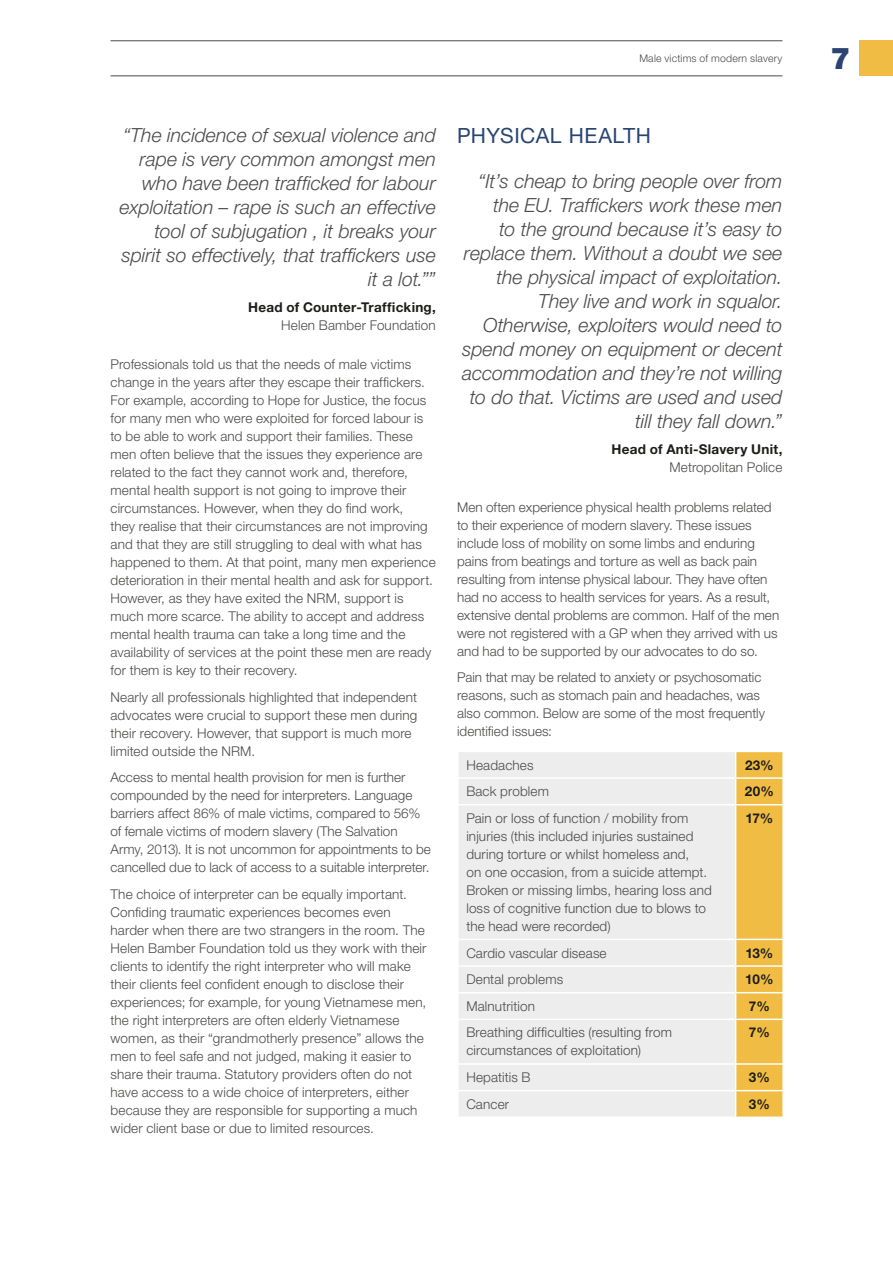
<style>
.page{position:relative;width:893px;height:1263px;background:#fff}
.page>*{position:absolute;margin:0;border:0;box-sizing:border-box;transform-origin:0 0}
.t1{font:900 30px "Helvetica Neue LT Std";color:#2a4571}
.t2{font:21px "Helvetica Neue LT Std";letter-spacing:.025em;color:#2a4571}
.t3{font:italic 300 19.5px/24px "Helvetica Neue LT Std";letter-spacing:-.005em;color:#4b4b4a;text-align:right}
.t4{font:300 13.5px/18px "Helvetica Neue LT Std";letter-spacing:.01em;color:#4b4b4a}
.t5{font:700 13.5px "Helvetica Neue LT Std";letter-spacing:.015em;color:#1d1d1b}
.t6{font:300 10.5px "Helvetica Neue LT Std";letter-spacing:.02em;color:#4b4b4a}
</style>
<div class="page">
<div style="left:459px;top:752px;width:276px;height:364px;background:#ededed"></div>
<hr style="left:457px;top:777px;width:279px;height:2px;background:#fff">
<hr style="left:457px;top:804px;width:279px;height:1px;background:#fff">
<hr style="left:457px;top:939px;width:279px;height:1px;background:#fff">
<hr style="left:457px;top:965px;width:279px;height:2px;background:#fff">
<hr style="left:457px;top:992px;width:279px;height:1px;background:#fff">
<hr style="left:457px;top:1018px;width:279px;height:2px;background:#fff">
<hr style="left:457px;top:1063px;width:279px;height:2px;background:#fff">
<hr style="left:457px;top:1090px;width:279px;height:1px;background:#fff">
<svg style="left:735px;top:752px;width:48px;height:365px;background:#f2c357"></svg>
<hr style="left:782px;top:1091px;width:2px;height:25px;background:#fff">
<hr style="left:736px;top:1116px;width:48px;height:2px;background:#fff">
<div style="left:859px;top:40px;width:34px;height:35px;background:#f1bc43"></div>
<hr style="left:111px;top:41px;width:671px;height:1px;background:#4b4b4a">
<hr style="left:111px;top:76px;width:671px;height:1px;background:#4b4b4a">
<p class="t6" style="left:639px;top:52px;width:145px">Male victims of modern slavery</p>
<h1 class="t1" style="left:830px;top:40px;width:22px">7</h1>
<h3 class="t3" style="left:120px;top:122px;width:318px">“The incidence of sexual violence and rape is very common amongst men who have been trafficked for labour exploitation – rape is such an effective tool of subjugation , it breaks your spirit so effectively, that traffickers use it a lot.””</h3>
<p class="t5" style="left:248px;top:299px;width:189px">Head of Counter-Trafficking,</p>
<p class="t4" style="left:281px;top:316px;width:156px">Helen Bamber Foundation</p>
<p class="t4" style="left:111px;top:355px;width:327px">Professionals told us that the needs of male victims change in the years after they escape their traffickers.<br>For example, according to Hope for Justice, the focus for many men who were exploited for forced labour is to be able to work and support their families. These men often believe that the issues they experience are related to the fact they cannot work and, therefore, mental health support is not going to improve their circumstances. However, when they do find work,<br>they realise that their circumstances are not improving and that they are still struggling to deal with what has happened to them. At that point, many men experience deterioration in their mental health and ask for support.<br>However, as they have exited the NRM, support is much more scarce. The ability to accept and address mental health trauma can take a long time and the availability of services at the point these men are ready for them is key to their recovery.</p>
<p class="t4" style="left:111px;top:688px;width:308px">Nearly all professionals highlighted that independent advocates were crucial to support these men during their recovery. However, that support is much more limited outside the NRM.</p>
<p class="t4" style="left:111px;top:768px;width:322px">Access to mental health provision for men is further compounded by the need for interpreters. Language barriers affect 86% of male victims, compared to 56% of female victims of modern slavery (The Salvation Army, 2013). It is not uncommon for appointments to be cancelled due to lack of access to a suitable interpreter.</p>
<p class="t4" style="left:111px;top:885px;width:317px">The choice of interpreter can be equally important.<br>Confiding traumatic experiences becomes even harder when there are two strangers in the room. The Helen Bamber Foundation told us they work with their clients to identify the right interpreter who will make their clients feel confident enough to disclose their experiences; for example, for young Vietnamese men, the right interpreters are often elderly Vietnamese women, as their “grandmotherly presence” allows the men to feel safe and not judged, making it easier to share their trauma. Statutory providers often do not have access to a wide choice of interpreters, either because they are responsible for supporting a much wider client base or due to limited resources.</p>
<h2 class="t2" style="left:457px;top:123px;width:195px">PHYSICAL HEALTH</h2>
<p class="t3" style="left:462px;top:169px;width:322px">“It’s cheap to bring people over from the EU. Traffickers work these men<br>to the ground because it’s easy to replace them. Without a doubt we see the physical impact of exploitation.<br>They live and work in squalor.<br>Otherwise, exploiters would need to spend money on equipment or decent accommodation and they’re not willing to do that. Victims are used and used till they fall down.”</p>
<p class="t5" style="left:611px;top:441px;width:172px">Head of Anti-Slavery Unit,</p>
<p class="t4" style="left:669px;top:458px;width:114px">Metropolitan Police</p>
<p class="t4" style="left:457px;top:497px;width:324px">Men often experience physical health problems related to their experience of modern slavery. These issues include loss of mobility on some limbs and enduring pains from beatings and torture as well as back pain resulting from intense physical labour. They have often had no access to health services for years. As a result, extensive dental problems are common. Half of the men were not registered with a GP when they arrived with us and had to be supported by our advocates to do so.</p>
<p class="t4" style="left:457px;top:668px;width:309px">Pain that may be related to anxiety or psychosomatic reasons, such as stomach pain and headaches, was also common. Below are some of the most frequently identified issues:</p>
<p class="t4" style="left:466px;top:755px;width:69px">Headaches</p>
<p class="t5" style="left:745px;top:756px;width:30px">23%</p>
<p class="t4" style="left:466px;top:782px;width:84px">Back problem</p>
<p class="t5" style="left:745px;top:783px;width:30px">20%</p>
<p class="t4" style="left:466px;top:809px;width:247px">Pain or loss of function / mobility from injuries (this included injuries sustained during torture or whilst homeless and,<br>on one occasion, from a suicide attempt.<br>Broken or missing limbs, hearing loss and loss of cognitive function due to blows to the head were recorded)</p>
<p class="t5" style="left:745px;top:810px;width:29px">17%</p>
<p class="t4" style="left:466px;top:943px;width:142px">Cardio vascular disease</p>
<p class="t5" style="left:745px;top:944px;width:30px">13%</p>
<p class="t4" style="left:466px;top:970px;width:98px">Dental problems</p>
<p class="t5" style="left:745px;top:971px;width:30px">10%</p>
<p class="t4" style="left:466px;top:997px;width:70px">Malnutrition</p>
<p class="t5" style="left:749px;top:998px;width:22px">7%</p>
<p class="t4" style="left:466px;top:1023px;width:207px">Breathing difficulties (resulting from circumstances of exploitation)</p>
<p class="t5" style="left:749px;top:1024px;width:22px">7%</p>
<p class="t4" style="left:466px;top:1068px;width:66px">Hepatitis B</p>
<p class="t5" style="left:749px;top:1069px;width:22px">3%</p>
<p class="t4" style="left:466px;top:1095px;width:44px">Cancer</p>
<p class="t5" style="left:749px;top:1095px;width:22px">3%</p>
</div>
